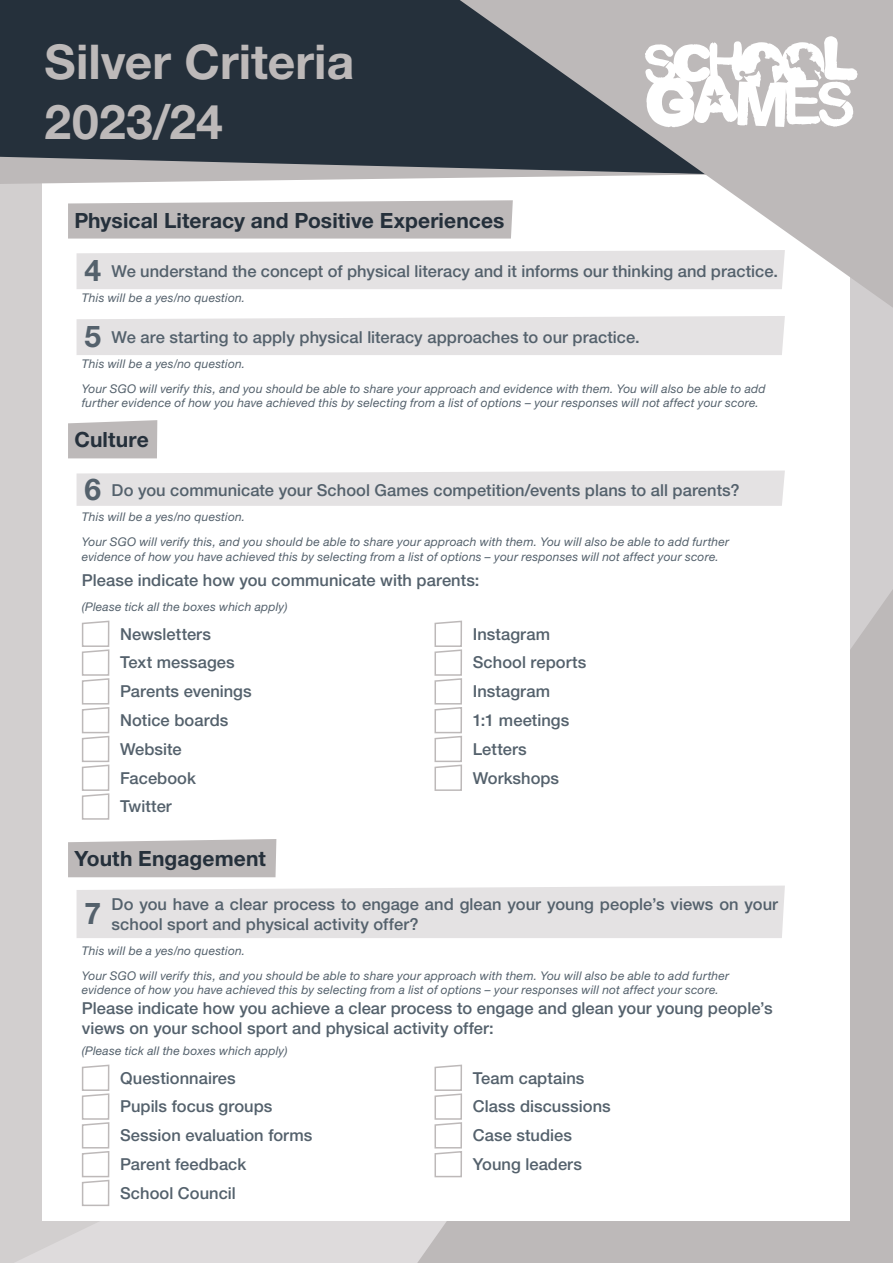
<style>
.page{position:relative;width:893px;height:1263px;background:#fff}
.page>*{position:absolute;margin:0;border:0;box-sizing:border-box;transform-origin:0 0}
.t1{font:700 48px/59.7px "Helvetica Neue LT Pro";color:#bdb9b9}
.t2{font:700 30px/65.8px "Helvetica Neue LT Pro";color:#54616c}
.t3{font:700 21px "Helvetica Neue LT Pro";letter-spacing:.005em;color:#25303b}
.t4{font:500 16.5px/28.8px "Helvetica Neue LT Pro";letter-spacing:.005em;color:#54616c}
.t5{font:italic 12px/25px "Helvetica Neue LT Pro";letter-spacing:.015em;color:#54616c}
</style>
<div class="page">
<div style="left:0;top:184px;width:42px;height:589px;background:#d2cfcf"></div>
<div style="left:850px;top:308px;width:43px;height:281px;background:#d1cecf"></div>
<svg style="left:14px;top:924px;width:403px;height:339px;background:#dad7d7"></svg>
<div style="left:417px;top:589px;width:476px;height:674px;background:#bdb9b9"></div>
<div style="left:43px;top:43px;width:807px;height:1177px;background:#fff"></div>
<div style="left:0;top:0;width:460px;height:157px;background:#25303b"></div>
<svg style="left:0;top:157px;width:460px;height:27px;background:#a6a5a7"></svg>
<svg style="left:460px;top:0;width:433px;height:308px;fill:#bdb9b9"></svg>
<svg style="left:645px;top:36px;width:212px;height:91px"></svg>
<svg style="left:68px;top:200px;width:445px;height:39px;background:#c1bdbd"></svg>
<div style="left:68px;top:420px;width:89px;height:38px;background:#bdb9b9"></div>
<div style="left:77px;top:250px;width:708px;height:39px;background:#e4e2e3"></div>
<div style="left:77px;top:316px;width:708px;height:39px;background:#e4e2e3"></div>
<div style="left:68px;top:839px;width:208px;height:38px;background:#bdb9b9"></div>
<div style="left:77px;top:470px;width:708px;height:36px;background:#e4e2e3"></div>
<div style="left:77px;top:885px;width:708px;height:53px;background:#e4e2e3"></div>
<svg style="left:81px;top:1064px;width:29px;height:142px"></svg>
<svg style="left:434px;top:1064px;width:28px;height:114px"></svg>
<svg style="left:81px;top:620px;width:29px;height:200px"></svg>
<svg style="left:434px;top:620px;width:28px;height:171px"></svg>
<h1 class="t1" style="left:45px;top:31px;width:311px">Silver Criteria<br>2023/24</h1>
<h3 class="t3" style="left:74px;top:207px;width:432px">Physical Literacy and Positive Experiences</h3>
<h2 class="t2" style="left:84px;top:237px;width:18px">4<br>5</h2>
<h3 class="t4" style="left:112px;top:256px;width:668px">We understand the concept of physical literacy and it informs our thinking and practice.</h3>
<p class="t5" style="left:82px;top:285px;width:165px">This will be a yes/no question.</p>
<h3 class="t4" style="left:112px;top:322px;width:530px">We are starting to apply physical literacy approaches to our practice.</h3>
<p class="t5" style="left:82px;top:351px;width:685px">This will be a yes/no question.<br>Your SGO will verify this, and you should be able to share your approach and evidence with them. You will also be able to add</p>
<p class="t5" style="left:82px;top:390px;width:679px">further evidence of how you have achieved this by selecting from a list of options – your responses will not affect your score.</p>
<h3 class="t3" style="left:74px;top:427px;width:76px">Culture</h3>
<h2 class="t2" style="left:84px;top:455px;width:18px">6</h2>
<h3 class="t4" style="left:112px;top:476px;width:629px">Do you communicate your School Games competition/events plans to all parents?</h3>
<p class="t5" style="left:82px;top:504px;width:649px">This will be a yes/no question.<br>Your SGO will verify this, and you should be able to share your approach with them. You will also be able to add further</p>
<p class="t5" style="left:82px;top:543px;width:639px">evidence of how you have achieved this by selecting from a list of options – your responses will not affect your score.</p>
<h3 class="t4" style="left:82px;top:565px;width:399px">Please indicate how you communicate with parents:</h3>
<p class="t5" style="left:82px;top:594px;width:207px">(Please tick all the boxes which apply)</p>
<h3 class="t4" style="left:120px;top:619px;width:133px">Newsletters<br>Text messages<br>Parents evenings<br>Notice boards<br>Website<br>Facebook<br>Twitter</h3>
<h3 class="t4" style="left:473px;top:619px;width:115px">Instagram<br>School reports<br>Instagram<br>1:1 meetings<br>Letters<br>Workshops</h3>
<h3 class="t3" style="left:74px;top:845px;width:193px">Youth Engagement</h3>
<h3 class="t4" style="left:112px;top:894px;width:668px;line-height:19.8px">Do you have a clear process to engage and glean your young people’s views on your school sport and physical activity offer?</h3>
<p class="t5" style="left:82px;top:938px;width:649px">This will be a yes/no question.<br>Your SGO will verify this, and you should be able to share your approach with them. You will also be able to add further</p>
<p class="t5" style="left:82px;top:977px;width:639px">evidence of how you have achieved this by selecting from a list of options – your responses will not affect your score.</p>
<h3 class="t4" style="left:82px;top:998px;width:692px;line-height:19.8px">Please indicate how you achieve a clear process to engage and glean your young people’s views on your school sport and physical activity offer:</h3>
<p class="t5" style="left:82px;top:1038px;width:207px">(Please tick all the boxes which apply)</p>
<h3 class="t4" style="left:120px;top:1063px;width:194px">Questionnaires<br>Pupils focus groups<br>Session evaluation forms<br>Parent feedback<br>School Council</h3>
<h3 class="t4" style="left:473px;top:1063px;width:139px">Team captains<br>Class discussions<br>Case studies<br>Young leaders</h3>
<h2 class="t2" style="left:84px;top:880px;width:18px">7</h2>
</div>
